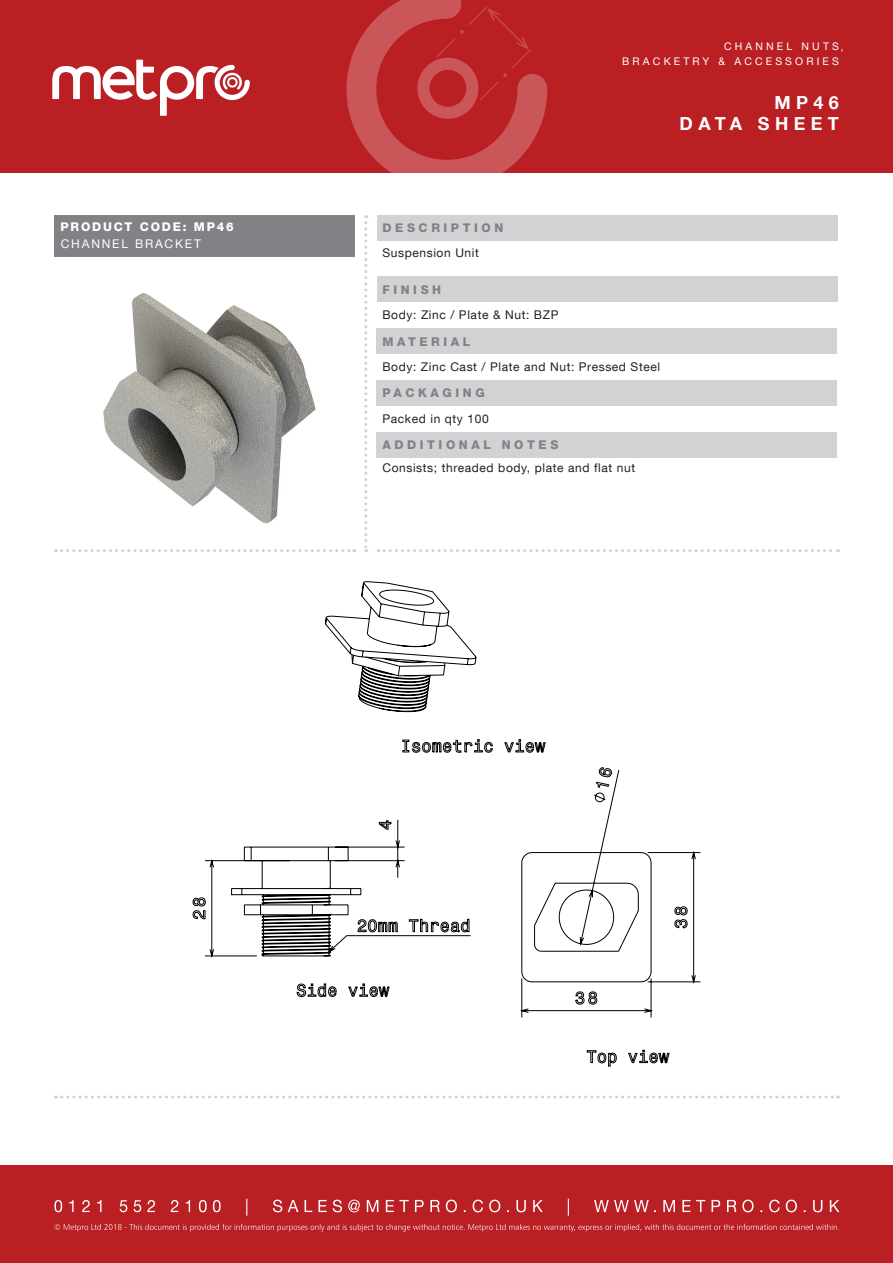
<style>
.page{position:relative;width:893px;height:1263px;background:#fff}
.page>*{position:absolute;margin:0;border:0;box-sizing:border-box;transform-origin:0 0}
.t1{font:700 18px "Helvetica Neue LT Com";letter-spacing:.3em;color:#fff}
.t2{font:12px "Helvetica Neue LT Com";letter-spacing:.05em;color:#231f20}
.t3{font:800 12px "Helvetica Neue LT Com";letter-spacing:.3em;color:#808285}
.t4{font:800 12px "Helvetica Neue LT Com";letter-spacing:.15em;color:#fff}
.t5{font:12px "Helvetica Neue LT Com";letter-spacing:.15em;color:#fff}
.t6{font:10.5px "Helvetica Neue LT Com";letter-spacing:.3em;color:#fff}
</style>
<div class="page">
<div style="left:0;top:1165px;width:893px;height:98px;background:#ba1f24"></div>
<svg style="left:54px;top:1224px;width:785px;height:7px"></svg>
<svg style="left:54px;top:1199px;width:785px;height:17px"></svg>
<div style="left:0;top:0;width:893px;height:172px;background:#ba1f24"></div>
<svg style="left:52px;top:60px;width:198px;height:56px"></svg>
<svg style="left:364px;top:215px;width:3px;height:337px"></svg>
<svg style="left:56px;top:549px;width:299px;height:3px"></svg>
<svg style="left:378px;top:549px;width:460px;height:3px"></svg>
<svg style="left:62px;top:1095px;width:776px;height:3px"></svg>
<svg style="left:346px;top:0;width:201px;height:173px"></svg>
<div style="left:376px;top:215px;width:461px;height:25px;background:#d1d2d4"></div>
<div style="left:55px;top:215px;width:300px;height:41px;background:#808285"></div>
<div style="left:376px;top:277px;width:461px;height:25px;background:#d1d2d4"></div>
<div style="left:376px;top:329px;width:461px;height:25px;background:#d1d2d4"></div>
<div style="left:376px;top:381px;width:461px;height:25px;background:#d1d2d4"></div>
<div style="left:376px;top:432px;width:461px;height:26px;background:#d1d2d4"></div>
<img style="left:103px;top:293px;width:213px;height:231px">
<svg style="left:192px;top:846px;width:70px;height:112px"></svg>
<svg style="left:262px;top:708px;width:439px;height:359px"></svg>
<svg style="left:325px;top:581px;width:152px;height:127px"></svg>
<p class="t4" style="left:61px;top:220px;width:175px">PRODUCT CODE: MP46</p>
<p class="t5" style="left:61px;top:236px;width:142px">CHANNEL BRACKET</p>
<p class="t6" style="left:724px;top:40px;width:116px">CHANNEL NUTS</p>
<p class="t6" style="left:622px;top:55px;width:218px">BRACKETRY &amp; ACCESSORIES</p>
<p class="t1" style="left:774px;top:91px;width:66px">MP46</p>
<p class="t1" style="left:680px;top:112px;width:161px">DATA SHEET</p>
<p class="t3" style="left:382px;top:221px;width:122px">DESCRIPTION</p>
<p class="t2" style="left:382px;top:245px;width:98px">Suspension Unit</p>
<p class="t3" style="left:382px;top:282px;width:60px">FINISH</p>
<p class="t2" style="left:382px;top:307px;width:177px">Body: Zinc / Plate &amp; Nut: BZP</p>
<p class="t3" style="left:382px;top:334px;width:89px">MATERIAL</p>
<p class="t2" style="left:382px;top:359px;width:279px">Body: Zinc Cast / Plate and Nut: Pressed Steel</p>
<p class="t3" style="left:382px;top:386px;width:104px">PACKAGING</p>
<p class="t2" style="left:382px;top:411px;width:108px">Packed in qty 100</p>
<p class="t3" style="left:382px;top:438px;width:178px">ADDITIONAL NOTES</p>
<p class="t2" style="left:382px;top:460px;width:254px">Consists; threaded body, plate and flat nut</p>
</div>
